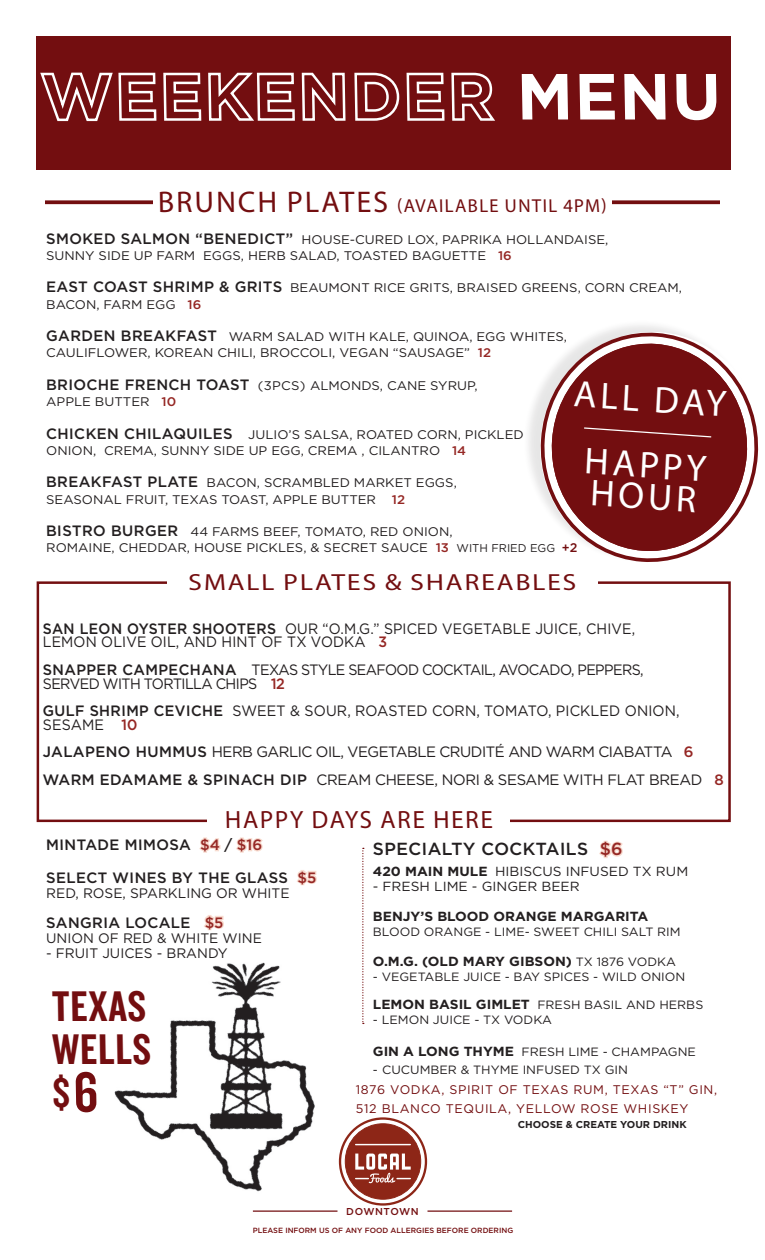
<style>
.page{position:relative;width:765px;height:1260px;background:#fff}
.page>*{position:absolute;margin:0;border:0;box-sizing:border-box;transform-origin:0 0}
.t1{font:700 65px "Gotham";color:#fff}
.t2{font:44.5px "Knockout HTF49 Liteweight";color:#730e10}
.t3{font:43.12px "Knockout HTF49 Liteweight";color:#730e10}
.t4{font:37.5px/31.2px "Myriad Pro";color:#fff}
.t5{font:25px "Myriad Pro";color:#730e10}
.t6{font:23.38px "Myriad Pro";color:#730e10;scale:1.18 1}
.t7{font:18.75px "Myriad Pro";color:#730e10}
.t8{font:500 17.5px "Gotham";color:#231f20}
.t9{font:15px "Gotham";color:#231f20;scale:.96 1}
.t10{font:15px "Gotham";color:#231f20}
.t11{font:15px "Gotham";color:#231f20;scale:.95 1}
.t12{font:500 15px "Gotham";color:#231f20}
.t13{font:13.75px "Gotham";color:#231f20}
.t14{font:700 13.25px "Gotham";color:#231f20;scale:1.04 1}
.t15{font:13.25px "Gotham";color:#231f20;scale:1.04 1}
.t16{font:12.5px/16.2px "Gotham";color:#231f20;scale:1.05 1}
.t17{font:12.5px "Gotham";letter-spacing:.05em;color:#730e10}
.t18{font:500 12.5px "Gotham";color:#952724;scale:1.05 1}
.t19{font:12px "Gotham";color:#231f20;scale:1.04 1}
.t20{font:700 10px "Gotham";color:#231f20}
.t21{font:500 10px "Gotham";letter-spacing:.06em;color:#730e10}
.t22{font:500 7.5px "Gotham";color:#730e10}
.s1{font-size:30px}
.s2{font-weight:500;font-size:15px}
.s3{font-weight:500;color:#952724}
.s4{font-size:11.25px}
.s5{font-weight:500;color:#730e10}
.s6{font-weight:500}
.s7{color:#952724}
.s8{font-size:58.38px}
.s9{font-weight:700}
.s10{font-weight:400;font-size:12px}
.s11{font-weight:700;font-size:13.25px}
</style>
<div class="page">
<img style="left:114px;top:962px;width:261px;height:250px">
<div style="left:37px;top:581px;width:694px;height:241px;border:2px solid #730e10"></div>
<div style="left:523px;top:319px;width:236px;height:244px;background:#231f20;opacity:.11"></div>
<svg style="left:536px;top:328px;width:223px;height:1px"></svg>
<div style="left:37px;top:36px;width:694px;height:134px;background:#730e10"></div>
<div style="left:208px;top:812px;width:302px;height:20px;background:#fff"></div>
<svg style="left:45px;top:200px;width:675px;height:4px"></svg>
<div style="left:153px;top:187px;width:459px;height:28px;background:#fff"></div>
<svg style="left:362px;top:848px;width:2px;height:176px"></svg>
<div style="left:167px;top:570px;width:431px;height:28px;background:#fff"></div>
<div style="left:345px;top:1124px;width:76px;height:75px;background:#8d2617;border-radius:50%"></div>
<div style="left:345px;top:1124px;width:76px;height:75px;border:1px solid #8d2617;border-radius:50%"></div>
<hr style="left:356px;top:1144px;width:54px;height:1px;background:#fff">
<svg style="left:355px;top:1154px;width:56px;height:29px"></svg>
<div style="left:339px;top:1117px;width:88px;height:89px;border:2px solid #8d2617;border-radius:50%"></div>
<hr style="left:253px;top:1211px;width:85px;height:1px;background:#730e10">
<hr style="left:427px;top:1211px;width:85px;height:1px;background:#730e10">
<svg style="left:535px;top:329px;width:224px;height:234px"></svg>
<svg style="left:542px;top:336px;width:215px;height:221px"></svg>
<svg style="left:583px;top:427px;width:130px;height:11px"></svg>
<svg style="left:199px;top:837px;width:22px;height:16px"></svg>
<svg style="left:236px;top:837px;width:27px;height:16px"></svg>
<svg style="left:297px;top:870px;width:20px;height:16px"></svg>
<svg style="left:204px;top:915px;width:20px;height:16px"></svg>
<svg style="left:40px;top:72px;width:306px;height:50px"></svg>
<svg style="left:354px;top:72px;width:141px;height:49px"></svg>
<svg style="left:599px;top:840px;width:24px;height:18px"></svg>
<p class="t1" style="left:517px;top:53px;width:207px">MENU</p>
<p class="t7" style="left:158px;top:194px;width:451px"><span class="s1">BRUNCH PLATES</span> (AVAILABLE UNTIL 4PM)</p>
<p class="t16" style="left:46px;top:231px;width:537px"><span class="s2">SMOKED SALMON “BENEDICT”</span> HOUSE-CURED LOX, PAPRIKA HOLLANDAISE,</p>
<p class="t16" style="left:46px;top:247px;width:445px">SUNNY SIDE UP FARM EGGS, HERB SALAD, TOASTED BAGUETTE <span class="s3">16</span></p>
<p class="t16" style="left:46px;top:280px;width:607px"><span class="s2">EAST COAST SHRIMP &amp; GRITS</span> BEAUMONT RICE GRITS, BRAISED GREENS, CORN CREAM,<br>BACON, FARM EGG <span class="s3">16</span></p>
<p class="t16" style="left:46px;top:328px;width:498px"><span class="s2">GARDEN BREAKFAST</span> WARM SALAD WITH KALE, QUINOA, EGG WHITES,</p>
<p class="t16" style="left:46px;top:345px;width:425px">CAULIFLOWER, KOREAN CHILI, BROCCOLI, VEGAN “SAUSAGE” <span class="s3">12</span></p>
<p class="t16" style="left:46px;top:377px;width:413px"><span class="s2">BRIOCHE FRENCH TOAST</span> (3PCS) ALMONDS, CANE SYRUP,</p>
<p class="t16" style="left:46px;top:393px;width:125px">APPLE BUTTER <span class="s3">10</span></p>
<p class="t16" style="left:46px;top:426px;width:456px"><span class="s2">CHICKEN CHILAQUILES</span> JULIO’S SALSA, ROATED CORN, PICKLED<br>ONION, CREMA, SUNNY SIDE UP EGG, CREMA , CILANTRO <span class="s3">14</span></p>
<p class="t16" style="left:46px;top:475px;width:393px"><span class="s2">BREAKFAST PLATE</span> BACON, SCRAMBLED MARKET EGGS,</p>
<p class="t16" style="left:46px;top:491px;width:316px">SEASONAL FRUIT, TEXAS TOAST, APPLE BUTTER</p>
<p class="t18" style="left:392px;top:491px;width:14px">12</p>
<p class="t16" style="left:46px;top:523px;width:389px"><span class="s2">BISTRO BURGER</span> 44 FARMS BEEF, TOMATO, RED ONION,</p>
<p class="t16" style="left:46px;top:540px;width:508px">ROMAINE, CHEDDAR, HOUSE PICKLES, &amp; SECRET SAUCE <span class="s3">13</span> <span class="s4">WITH FRIED EGG</span> <span class="s5">+2</span></p>
<p class="t4" style="left:575px;top:378px;width:154px;rotate:4deg">ALL DAY</p>
<p class="t4" style="left:586px;top:444px;width:124px;rotate:4deg">HAPPY<br>HOUR</p>
<p class="t6" style="left:189px;top:568px;width:331px">SMALL PLATES &amp; SHAREABLES</p>
<p class="t11" style="left:43px;top:619px;width:625px"><span class="s6">SAN LEON OYSTER SHOOTERS</span> OUR “O.M.G.” SPICED VEGETABLE JUICE, CHIVE,</p>
<p class="t11" style="left:43px;top:633px;width:364px">LEMON OLIVE OIL, AND HINT OF TX VODKA <span class="s3">3</span></p>
<p class="t9" style="left:43px;top:660px;width:628px"><span class="s6">SNAPPER CAMPECHANA</span> TEXAS STYLE SEAFOOD COCKTAIL, AVOCADO, PEPPERS,</p>
<p class="t9" style="left:43px;top:674px;width:254px">SERVED WITH TORTILLA CHIPS <span class="s3">12</span></p>
<p class="t9" style="left:43px;top:701px;width:665px"><span class="s6">GULF SHRIMP CEVICHE</span> SWEET &amp; SOUR, ROASTED CORN, TOMATO, PICKLED ONION,</p>
<p class="t9" style="left:43px;top:715px;width:101px">SESAME <span class="s3">10</span></p>
<p class="t10" style="left:43px;top:743px;width:653px"><span class="s6">JALAPENO HUMMUS</span> HERB GARLIC OIL, VEGETABLE CRUDITÉ AND WARM CIABATTA <span class="s3">6</span></p>
<p class="t10" style="left:43px;top:770px;width:683px"><span class="s6">WARM EDAMAME &amp; SPINACH DIP</span> CREAM CHEESE, NORI &amp; SESAME WITH FLAT BREAD <span class="s3">8</span></p>
<p class="t5" style="left:225px;top:804px;width:270px">HAPPY DAYS ARE HERE</p>
<p class="t12" style="left:46px;top:835px;width:218px">MINTADE MIMOSA <span class="s7">$4</span> / <span class="s7">$16</span></p>
<p class="t12" style="left:46px;top:867px;width:272px">SELECT WINES BY THE GLASS <span class="s7">$5</span></p>
<p class="t13" style="left:46px;top:884px;width:245px">RED, ROSE, SPARKLING OR WHITE</p>
<p class="t12" style="left:46px;top:912px;width:179px">SANGRIA LOCALE <span class="s7">$5</span></p>
<p class="t13" style="left:46px;top:929px;width:217px">UNION OF RED &amp; WHITE WINE</p>
<p class="t13" style="left:46px;top:944px;width:183px">- FRUIT JUICES - BRANDY</p>
<p class="t2" style="left:52px;top:983px;width:96px">TEXAS</p>
<p class="t2" style="left:52px;top:1026px;width:101px">WELLS</p>
<p class="t3" style="left:52px;top:1071px;width:48px">$<span class="s8">6</span></p>
<p class="t8" style="left:373px;top:838px;width:251px">SPECIALTY COCKTAILS <span class="s7">$6</span></p>
<p class="t15" style="left:373px;top:863px;width:305px"><span class="s9">420 MAIN MULE</span> HIBISCUS INFUSED TX RUM</p>
<p class="t15" style="left:373px;top:878px;width:200px">- FRESH LIME - GINGER BEER</p>
<p class="t14" style="left:373px;top:908px;width:266px">BENJY’S BLOOD ORANGE MARGARITA</p>
<p class="t19" style="left:373px;top:925px;width:297px">BLOOD ORANGE - LIME- SWEET CHILI SALT RIM</p>
<p class="t14" style="left:373px;top:953px;width:293px">O.M.G. (OLD MARY GIBSON) <span class="s10">TX 1876 VODKA</span></p>
<p class="t19" style="left:373px;top:970px;width:302px">- VEGETABLE JUICE - BAY SPICES - WILD ONION</p>
<p class="t19" style="left:373px;top:997px;width:319px"><span class="s11">LEMON BASIL GIMLET</span> FRESH BASIL AND HERBS</p>
<p class="t19" style="left:373px;top:1012px;width:174px">- LEMON JUICE - TX VODKA</p>
<p class="t19" style="left:373px;top:1045px;width:312px"><span class="s11">GIN A LONG THYME</span> FRESH LIME - CHAMPAGNE</p>
<p class="t19" style="left:373px;top:1062px;width:247px">- CUCUMBER &amp; THYME INFUSED TX GIN</p>
<p class="t17" style="left:356px;top:1082px;width:363px">1876 VODKA, SPIRIT OF TEXAS RUM, TEXAS “T” GIN,</p>
<p class="t17" style="left:356px;top:1101px;width:334px">512 BLANCO TEQUILA, YELLOW ROSE WHISKEY</p>
<p class="t20" style="left:518px;top:1118px;width:170px">CHOOSE &amp; CREATE YOUR DRINK</p>
<p class="t21" style="left:346px;top:1205px;width:74px">DOWNTOWN</p>
<p class="t22" style="left:253px;top:1225px;width:262px">PLEASE INFORM US OF ANY FOOD ALLERGIES BEFORE ORDERING</p>
</div>
